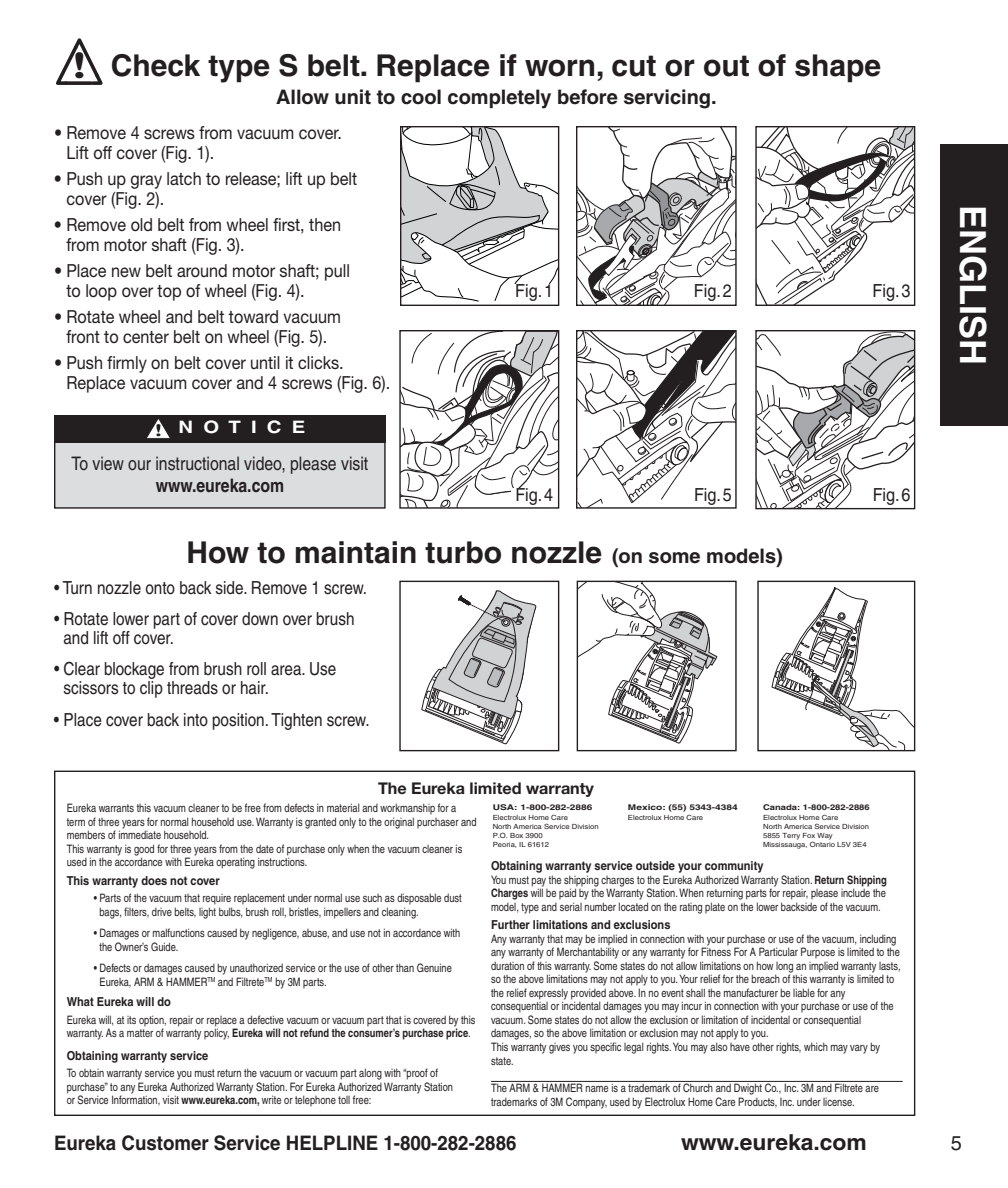
<style>
.page{position:relative;width:1008px;height:1188px;background:#fff}
.page>*{position:absolute;margin:0;border:0;box-sizing:border-box;transform-origin:0 0}
.t1{font:700 37.4px "Gill Sans";color:#231f20;scale:1.25 1}
.t2{font:700 36px "Helvetica";color:#fff}
.t3{font:700 30px "Helvetica";color:#231f20}
.t4{font:700 22px "Helvetica";color:#231f20;scale:1.04 1}
.t5{font:700 20px "Helvetica";color:#231f20;scale:.94 1}
.t6{font:700 20px "Helvetica";color:#231f20}
.t7{font:20px "Helvetica";color:#231f20}
.t8{font:18.6px "Helvetica";color:#231f20;scale:.85 1}
.t9{font:700 18.6px "Helvetica";color:#231f20;scale:.85 1}
.t10{font:18px/20px "Helvetica Neue";color:#231f20;scale:.9 1}
.t11{font:18px/19.2px "Helvetica";color:#231f20;scale:.85 1}
.t12{font:18px "Helvetica";color:#231f20;scale:.9 1}
.t13{font:700 17.2px "Helvetica";letter-spacing:.5em;color:#fff;scale:1.19 1}
.t14{font:700 16.2px "Helvetica Neue";color:#231f20}
.t15{font:700 12.4px "Helvetica";color:#231f20;scale:.9 1}
.t16{font:11.6px/13.6px "Helvetica";color:#231f20;scale:.8 1}
.t17{font:700 8px "Helvetica";color:#231f20;scale:1.29 1}
.t18{font:700 8px "Helvetica";color:#231f20;scale:1.19 1}
.t19{font:7.2px/9.2px "Helvetica";color:#231f20;scale:1.08 1}
.s1{font-size:20px}
.s2{font-weight:700}
</style>
<div class="page">
<svg style="left:422px;top:591px;width:114px;height:153px"></svg>
<div style="left:399px;top:581px;width:160px;height:170px;border:1px solid #231f20"></div>
<svg style="left:579px;top:583px;width:138px;height:160px"></svg>
<div style="left:577px;top:581px;width:160px;height:170px;border:1px solid #231f20"></div>
<svg style="left:771px;top:587px;width:142px;height:162px"></svg>
<div style="left:757px;top:581px;width:158px;height:170px;border:1px solid #231f20"></div>
<div style="left:941px;top:144px;width:67px;height:282px;background:#231f20"></div>
<svg style="left:56px;top:38px;width:47px;height:47px"></svg>
<svg style="left:578px;top:128px;width:157px;height:176px"></svg>
<div style="left:576px;top:126px;width:161px;height:180px;border:1px solid #231f20"></div>
<svg style="left:757px;top:128px;width:156px;height:176px"></svg>
<div style="left:755px;top:126px;width:160px;height:180px;border:1px solid #231f20"></div>
<svg style="left:401px;top:332px;width:156px;height:175px"></svg>
<div style="left:399px;top:330px;width:160px;height:179px;border:1px solid #231f20"></div>
<svg style="left:578px;top:332px;width:157px;height:175px"></svg>
<div style="left:648px;top:434px;width:9px;height:7px;border:1px solid #231f20;border-radius:3px"></div>
<div style="left:648px;top:433px;width:8px;height:6px;background:#fff;border-radius:3px"></div>
<div style="left:648px;top:433px;width:8px;height:7px;border:1px solid #231f20;border-radius:3px"></div>
<div style="left:669px;top:419px;width:8px;height:7px;border:1px solid #231f20;border-radius:3px"></div>
<div style="left:669px;top:418px;width:7px;height:6px;background:#fff;border-radius:3px"></div>
<div style="left:668px;top:418px;width:9px;height:7px;border:1px solid #231f20;border-radius:3px"></div>
<div style="left:576px;top:330px;width:161px;height:179px;border:1px solid #231f20"></div>
<svg style="left:757px;top:332px;width:156px;height:175px"></svg>
<div style="left:755px;top:330px;width:160px;height:179px;border:1px solid #231f20"></div>
<svg style="left:402px;top:128px;width:155px;height:174px"></svg>
<div style="left:400px;top:126px;width:159px;height:180px;border:1px solid #231f20"></div>
<div style="left:512px;top:284px;width:41px;height:18px;background:#fff"></div>
<div style="left:690px;top:284px;width:42px;height:18px;background:#fff"></div>
<div style="left:869px;top:284px;width:41px;height:18px;background:#fff"></div>
<div style="left:512px;top:488px;width:41px;height:18px;background:#fff"></div>
<div style="left:690px;top:488px;width:42px;height:18px;background:#fff"></div>
<div style="left:869px;top:488px;width:41px;height:18px;background:#fff"></div>
<div style="left:55px;top:417px;width:330px;height:91px;background:#dcdddf"></div>
<div style="left:54px;top:417px;width:332px;height:92px;border:1px solid #231f20"></div>
<div style="left:54px;top:415px;width:332px;height:27px;background:#231f20"></div>
<svg style="left:147px;top:419px;width:23px;height:20px"></svg>
<hr style="left:491px;top:1081px;width:412px;height:1px;background:#231f20">
<h1 class="t1" style="left:73px;top:52px;width:12px">!</h1>
<h3 class="t3" style="left:111px;top:54px;width:772px">Check type S belt. Replace if worn, cut or out of shape</h3>
<h3 class="t6" style="left:276px;top:89px;width:442px">Allow unit to cool completely before servicing.</h3>
<h3 class="t10" style="left:66px;top:124px;width:308px;text-indent:-12px">• Remove 4 screws from vacuum cover.<br>Lift off cover (Fig. 1).</h3>
<h3 class="t10" style="left:66px;top:170px;width:325px;text-indent:-12px">• Push up gray latch to release; lift up belt cover (Fig. 2).</h3>
<h3 class="t10" style="left:66px;top:216px;width:307px;text-indent:-13px">• Remove old belt from wheel first, then from motor shaft (Fig. 3).</h3>
<h3 class="t10" style="left:66px;top:262px;width:317px;text-indent:-12px">• Place new belt around motor shaft; pull to loop over top of wheel (Fig. 4).</h3>
<h3 class="t10" style="left:54px;top:308px;width:320px;text-align:center">• Rotate wheel and belt toward vacuum front to center belt on wheel (Fig. 5).</h3>
<h3 class="t10" style="left:67px;top:354px;width:361px;text-indent:-12px">• Push firmly on belt cover until it clicks.<br>Replace vacuum cover and 4 screws (Fig. 6).</h3>
<h3 class="t13" style="left:179px;top:420px;width:108px">NOTICE</h3>
<h3 class="t8" style="left:72px;top:456px;width:351px">To view our instructional video, please visit</h3>
<h3 class="t9" style="left:156px;top:478px;width:153px">www.eureka.com</h3>
<h3 class="t12" style="left:515px;top:284px;width:43px">Fig.1</h3>
<h3 class="t12" style="left:694px;top:284px;width:43px">Fig.2</h3>
<h3 class="t12" style="left:873px;top:284px;width:43px">Fig.3</h3>
<h3 class="t12" style="left:515px;top:488px;width:43px">Fig.4</h3>
<h3 class="t12" style="left:694px;top:488px;width:43px">Fig.5</h3>
<h3 class="t12" style="left:873px;top:488px;width:43px">Fig.6</h3>
<h3 class="t3" style="left:186px;top:541px;width:598px">How to maintain turbo nozzle <span class="s1">(on some models)</span></h3>
<h3 class="t11" style="left:54px;top:579px;width:370px">• Turn nozzle onto back side. Remove 1 screw.</h3>
<h3 class="t11" style="left:64px;top:611px;width:344px;text-indent:-10px">• Rotate lower part of cover down over brush and lift off cover.</h3>
<h3 class="t11" style="left:63px;top:661px;width:323px;text-indent:-9px">• Clear blockage from brush roll area. Use scissors to clip threads or hair.</h3>
<h3 class="t11" style="left:54px;top:711px;width:373px">• Place cover back into position. Tighten screw.</h3>
<h3 class="t14" style="left:378px;top:778px;width:217px">The Eureka limited warranty</h3>
<p class="t16" style="left:67px;top:802px;width:514px">Eureka warrants this vacuum cleaner to be free from defects in material and workmanship for a term of three years for normal household use. Warranty is granted only to the original purchaser and members of immediate household.<br>This warranty is good for three years from the date of purchase only when the vacuum cleaner is used in the accordance with Eureka operating instructions.</p>
<p class="t15" style="left:67px;top:876px;width:172px">This warranty does not cover</p>
<p class="t16" style="left:99px;top:892px;width:454px;text-indent:-6px">• Parts of the vacuum that require replacement under normal use such as disposable dust bags, filters, drive belts, light bulbs, brush roll, bristles, impellers and cleaning.</p>
<p class="t16" style="left:99px;top:927px;width:453px;text-indent:-6px">• Damages or malfunctions caused by negligence, abuse, and use not in accordance with the Owner’s Guide.</p>
<p class="t16" style="left:99px;top:963px;width:442px;text-indent:-6px">• Defects or damages caused by unauthorized service or the use of other than Genuine<br>Eureka, ARM &amp; HAMMER<sup>TM</sup> and Filtrete<sup>TM</sup> by 3M parts.</p>
<p class="t15" style="left:67px;top:997px;width:117px">What Eureka will do</p>
<p class="t16" style="left:67px;top:1014px;width:512px">Eureka will, at its option, repair or replace a defective vacuum or vacuum part that is covered by this warranty. As a matter of warranty policy, <span class="s2">Eureka will not refund the consumer’s purchase price</span>.</p>
<p class="t15" style="left:67px;top:1051px;width:159px">Obtaining warranty service</p>
<p class="t16" style="left:67px;top:1067px;width:484px">To obtain warranty service you must return the vacuum or vacuum part along with “proof of purchase” to any Eureka Authorized Warranty Station. For Eureka Authorized Warranty Station or Service Information, visit <span class="s2">www.eureka.com,</span> write or telephone toll free:</p>
<p class="t17" style="left:493px;top:805px;width:79px">USA: 1-800-282-2886</p>
<p class="t19" style="left:493px;top:813px;width:100px">Electrolux Home Care<br>North America Service Division<br>P.O. Box 3900<br>Peoria, IL 61612</p>
<p class="t17" style="left:628px;top:805px;width:87px">Mexico: (55) 5343-4384</p>
<p class="t19" style="left:628px;top:813px;width:71px">Electrolux Home Care</p>
<p class="t18" style="left:763px;top:805px;width:91px">Canada: 1-800-282-2886</p>
<p class="t19" style="left:763px;top:813px;width:100px">Electrolux Home Care<br>North America Service Division<br>5855 Terry Fox Way<br>Mississauga, Ontario L5V 3E4</p>
<p class="t15" style="left:491px;top:861px;width:304px">Obtaining warranty service outside your community</p>
<p class="t16" style="left:491px;top:874px;width:496px;text-align:justify">You must pay the shipping charges to the Eureka Authorized Warranty Station. <span class="s2">Return Shipping Charges</span> will be paid by the Warranty Station. When returning parts for repair, please include the model, type and serial number located on the rating plate on the lower backside of the vacuum.</p>
<p class="t15" style="left:491px;top:920px;width:201px">Further limitations and exclusions</p>
<p class="t16" style="left:491px;top:933px;width:514px">Any warranty that may be implied in connection with your purchase or use of the vacuum, including any warranty of Merchantability or any warranty for Fitness For A Particular Purpose is limited to the duration of this warranty. Some states do not allow limitations on how long an implied warranty lasts, so the above limitations may not apply to you.Your relief for the breach of this warranty is limited to the relief expressly provided above. In no event shall the manufacturer be liable for any consequential or incidental damages you may incur in connection with your purchase or use of the vacuum. Some states do not allow the exclusion or limitation of incidental or consequential damages, so the above limitation or exclusion may not apply to you.<br>This warranty gives you specific legal rights.You may also have other rights, which may vary by state.</p>
<p class="t16" style="left:491px;top:1082px;width:486px">The ARM &amp; HAMMER name is a trademark of Church and Dwight Co., Inc. 3M and Filtrete are trademarks of 3M Company, used by Electrolux Home Care Products, Inc. under license.</p>
<h2 class="t2" style="left:986px;top:205px;width:161px;rotate:90deg">ENGLISH</h2>
<h3 class="t5" style="left:54px;top:1135px;width:493px">Eureka Customer Service HELPLINE 1-800-282-2886</h3>
<h3 class="t4" style="left:681px;top:1134px;width:180px">www.eureka.com</h3>
<h3 class="t7" style="left:951px;top:1136px;width:13px">5</h3>
</div>
